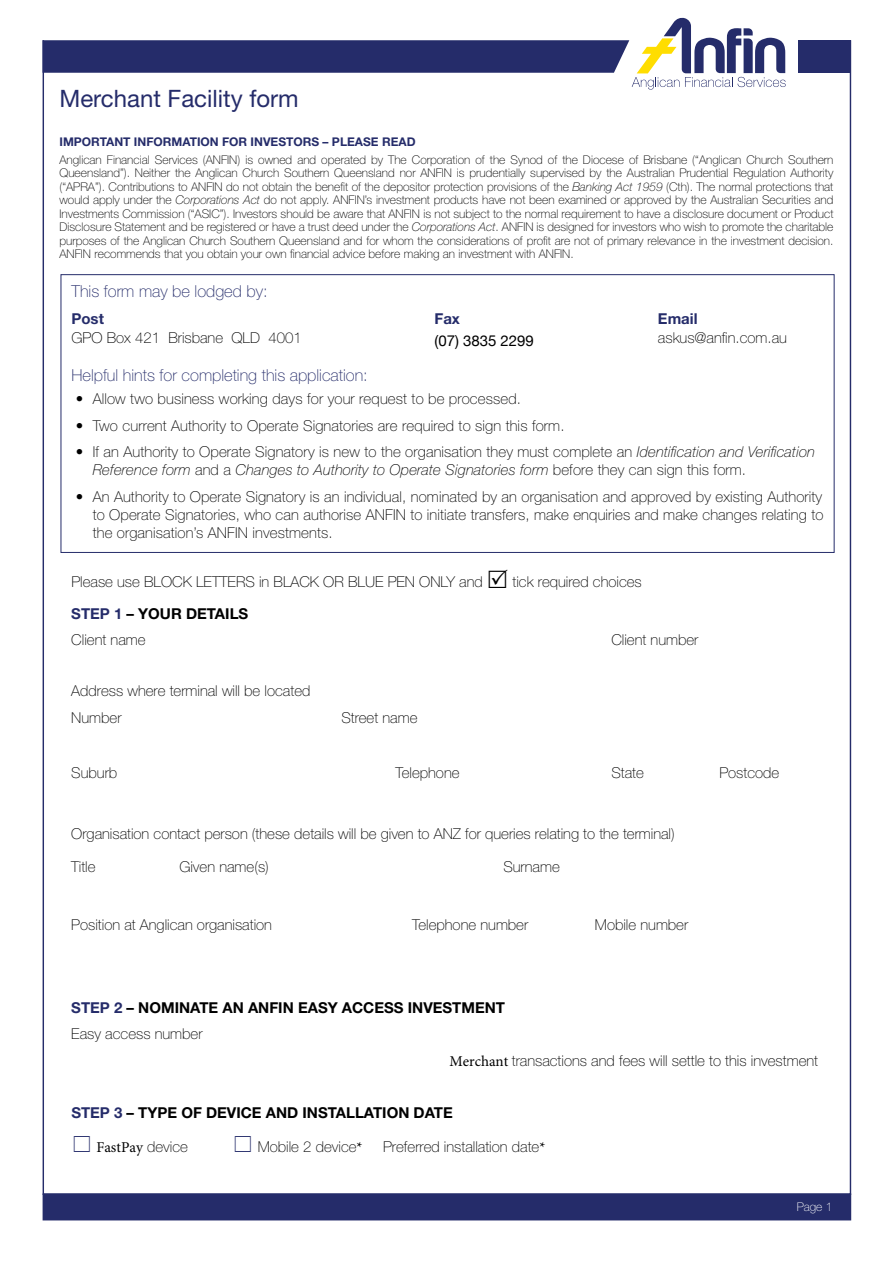
<style>
.page{position:relative;width:893px;height:1263px;background:#fff}
.page>*{position:absolute;margin:0;border:0;box-sizing:border-box;transform-origin:0 0}
.t1{font:24px "Helvetica Neue";color:#252c6a}
.t2{font:100 16.5px "Helvetica Neue";color:#252c6a}
.t3{font:100 15px/18px "Helvetica Neue";color:#000}
.t4{font:700 15px/25.8px "Helvetica Neue";color:#000}
.t5{font:15px "Minion Pro";color:#000}
.t6{font:700 15px "Helvetica Neue";color:#252c6a}
.t7{font:15px "Helvetica Neue";color:#000}
.t8{font:100 12px/13.5px "Helvetica Neue";color:#000;text-align:justify}
.t9{font:700 12px "Helvetica Neue";color:#252c6a}
.t10{font:100 12px "Helvetica Neue";color:#fff}
.s1{font-style:italic}
.s2{color:#252c6a}
.s3{font-weight:100}
.s4{font-family:"Minion Pro";font-weight:400}
.s5{font-family:"Helvetica Neue";font-weight:100}
</style>
<div class="page">
<div style="left:43px;top:1193px;width:808px;height:27px;background:#252c6a;border:2px solid #252c6a"></div>
<div style="left:798px;top:40px;width:52px;height:33px;background:#252c6a"></div>
<svg style="left:43px;top:17px;width:743px;height:73px"></svg>
<h1 class="t1" style="left:60px;top:84px;width:241px">Merchant Facility form</h1>
<p class="t9" style="left:60px;top:134px;width:358px">IMPORTANT INFORMATION FOR INVESTORS – PLEASE READ</p>
<p class="t8" style="left:60px;top:153px;width:775px">Anglican Financial Services (ANFIN) is owned and operated by The Corporation of the Synod of the Diocese of Brisbane (“Anglican Church Southern Queensland”). Neither the Anglican Church Southern Queensland nor ANFIN is prudentially supervised by the Australian Prudential Regulation Authority (“APRA”). Contributions to ANFIN do not obtain the benefit of the depositor protection provisions of the <span class="s1">Banking Act 1959</span> (Cth). The normal protections that would apply under the <span class="s1">Corporations Act</span> do not apply. ANFIN’s investment products have not been examined or approved by the Australian Securities and Investments Commission (“ASIC”). Investors should be aware that ANFIN is not subject to the normal requirement to have a disclosure document or Product Disclosure Statement and be registered or have a trust deed under the <span class="s1">Corporations Act</span>. ANFIN is designed for investors who wish to promote the charitable purposes of the Anglican Church Southern Queensland and for whom the considerations of profit are not of primary relevance in the investment decision.<br>ANFIN recommends that you obtain your own financial advice before making an investment with ANFIN.</p>
<p class="t2" style="left:71px;top:282px;width:198px">This form may be lodged by:</p>
<p class="t6" style="left:71px;top:310px;width:34px">Post</p>
<p class="t6" style="left:434px;top:310px;width:27px">Fax</p>
<p class="t6" style="left:658px;top:310px;width:41px">Email</p>
<p class="t3" style="left:71px;top:329px;width:232px">GPO Box 421 Brisbane QLD 4001</p>
<p class="t7" style="left:434px;top:329px;width:101px">(07) 3835 2299</p>
<p class="t3" style="left:658px;top:329px;width:130px">askus@anfin.com.au</p>
<p class="t2" style="left:71px;top:366px;width:298px">Helpful hints for completing this application:</p>
<p class="t3" style="left:76px;top:390px;width:447px">• Allow two business working days for your request to be processed.</p>
<p class="t3" style="left:76px;top:416px;width:490px">• Two current Authority to Operate Signatories are required to sign this form.</p>
<p class="t3" style="left:93px;top:443px;width:724px;text-indent:-17px">• If an Authority to Operate Signatory is new to the organisation they must complete an <span class="s1">Identification and Verification<br>Reference form</span> and a <span class="s1">Changes to Authority to Operate Signatories form</span> before they can sign this form.</p>
<p class="t3" style="left:93px;top:487px;width:732px;text-align:justify;text-indent:-17px">• An Authority to Operate Signatory is an individual, nominated by an organisation and approved by existing Authority to Operate Signatories, who can authorise ANFIN to initiate transfers, make enquiries and make changes relating to the organisation’s ANFIN investments.</p>
<p class="t3" style="left:71px;top:573px;width:413px">Please use BLOCK LETTERS in BLACK OR BLUE PEN ONLY and</p>
<p class="t3" style="left:512px;top:573px;width:131px">tick required choices</p>
<p class="t4" style="left:71px;top:600px;width:178px"><span class="s2">STEP 1</span> – YOUR DETAILS<br><span class="s3">Client name</span></p>
<p class="t3" style="left:611px;top:631px;width:89px">Client number</p>
<p class="t3" style="left:71px;top:678px;width:241px;line-height:27px">Address where terminal will be located<br>Number</p>
<p class="t3" style="left:341px;top:709px;width:78px">Street name</p>
<p class="t3" style="left:71px;top:763px;width:47px">Suburb</p>
<p class="t3" style="left:395px;top:763px;width:66px">Telephone</p>
<p class="t3" style="left:611px;top:763px;width:34px">State</p>
<p class="t3" style="left:719px;top:763px;width:61px">Postcode</p>
<p class="t3" style="left:71px;top:824px;width:605px">Organisation contact person (these details will be given to ANZ for queries relating to the terminal)</p>
<p class="t3" style="left:71px;top:858px;width:26px">Title</p>
<p class="t3" style="left:179px;top:858px;width:91px">Given name(s)</p>
<p class="t3" style="left:503px;top:858px;width:58px">Surname</p>
<p class="t3" style="left:71px;top:916px;width:202px">Position at Anglican organisation</p>
<p class="t3" style="left:412px;top:916px;width:118px">Telephone number</p>
<p class="t3" style="left:595px;top:916px;width:95px">Mobile number</p>
<p class="t4" style="left:71px;top:994px;width:435px"><span class="s2">STEP 2</span> – NOMINATE AN ANFIN EASY ACCESS INVESTMENT</p>
<p class="t3" style="left:71px;top:1025px;width:133px">Easy access number</p>
<p class="t3" style="left:449px;top:1052px;width:370px"><span class="s4">Merchant</span> transactions and fees will settle to this investment</p>
<p class="t4" style="left:71px;top:1099px;width:383px"><span class="s2">STEP 3</span> – TYPE OF DEVICE AND INSTALLATION DATE</p>
<p class="t5" style="left:96px;top:1138px;width:93px">FastPay <span class="s5">device</span></p>
<p class="t3" style="left:258px;top:1138px;width:106px">Mobile 2 device<span class="s4">*</span></p>
<p class="t3" style="left:383px;top:1138px;width:164px">Preferred installation date<span class="s4">*</span></p>
<p class="t10" style="left:797px;top:1200px;width:37px">Page 1</p>
</div>
